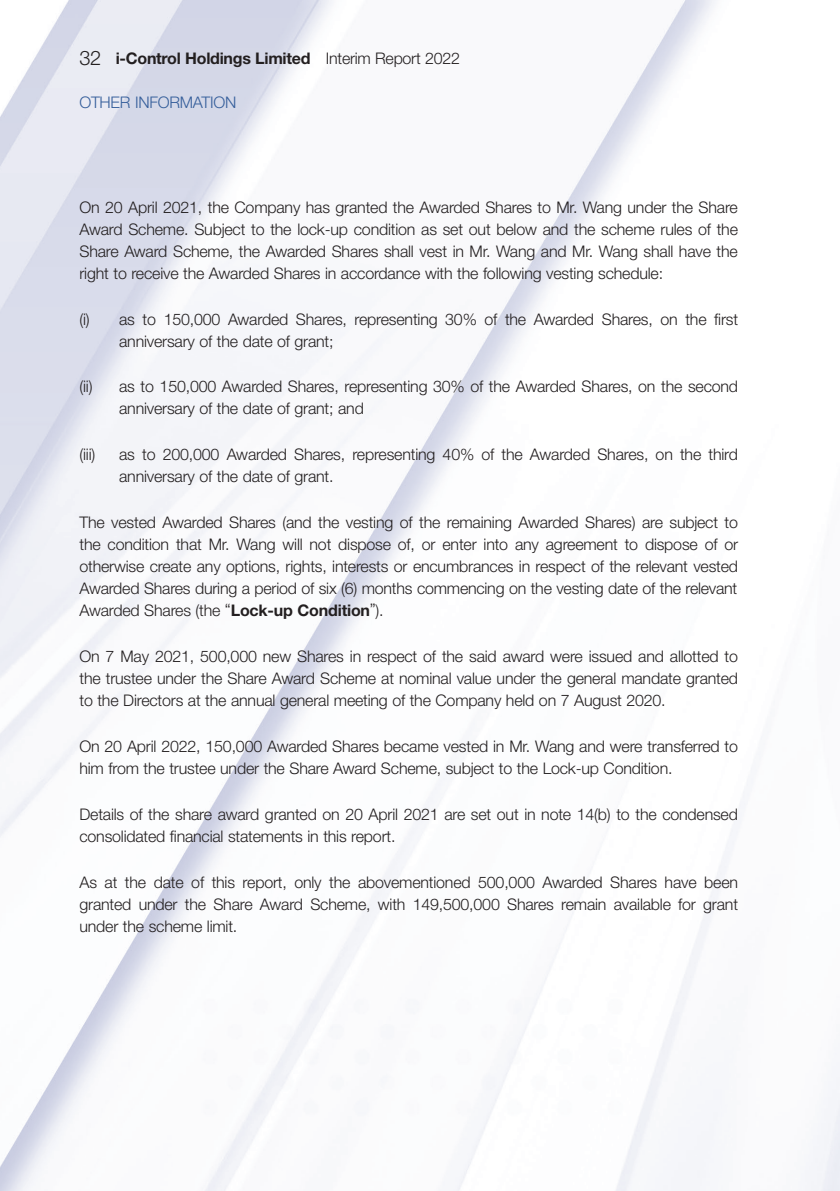
<style>
.page{position:relative;width:840px;height:1191px;background:#fff}
.page>*{position:absolute;margin:0;border:0;box-sizing:border-box;transform-origin:0 0}
.t1{font:300 16px/22px "Helvetica Neue LT Std";letter-spacing:-.01em;color:#231f20}
.t2{font:700 16px "Helvetica Neue LT Std";letter-spacing:-.015em;color:#231f20}
.t3{font:300 16px "Helvetica Neue LT Std";letter-spacing:-.02em;color:#365f9b}
.s1{font-weight:300;font-size:20px}
.s2{font-weight:300}
.s3{font-weight:700}
</style>
<div class="page">
<img style="left:0;top:0;width:839px;height:1191px">
<p class="t2" style="left:79px;top:48px;width:381px"><span class="s1">32</span> i-Control Holdings Limited <span class="s2">Interim Report 2022</span></p>
<p class="t3" style="left:79px;top:92px;width:158px">OTHER INFORMATION</p>
<p class="t1" style="left:79px;top:196px;width:659px;text-align:justify">On 20 April 2021, the Company has granted the Awarded Shares to Mr. Wang under the Share Award Scheme. Subject to the lock-up condition as set out below and the scheme rules of the Share Award Scheme, the Awarded Shares shall vest in Mr. Wang and Mr. Wang shall have the right to receive the Awarded Shares in accordance with the following vesting schedule:</p>
<p class="t1" style="left:119px;top:307px;width:620px;text-indent:-40px">(i) as to 150,000 Awarded Shares, representing 30% of the Awarded Shares, on the first anniversary of the date of grant;</p>
<p class="t1" style="left:79px;top:375px;width:15px">(ii)</p>
<p class="t1" style="left:119px;top:375px;width:620px">as to 150,000 Awarded Shares, representing 30% of the Awarded Shares, on the second anniversary of the date of grant; and</p>
<p class="t1" style="left:79px;top:443px;width:17px">(iii)</p>
<p class="t1" style="left:119px;top:443px;width:620px">as to 200,000 Awarded Shares, representing 40% of the Awarded Shares, on the third anniversary of the date of grant.</p>
<p class="t1" style="left:79px;top:511px;width:659px;text-align:justify">The vested Awarded Shares (and the vesting of the remaining Awarded Shares) are subject to the condition that Mr. Wang will not dispose of, or enter into any agreement to dispose of or otherwise create any options, rights, interests or encumbrances in respect of the relevant vested Awarded Shares during a period of six (6) months commencing on the vesting date of the relevant Awarded Shares (the “<span class="s3">Lock-up Condition</span>”).</p>
<p class="t1" style="left:79px;top:645px;width:659px;text-align:justify">On 7 May 2021, 500,000 new Shares in respect of the said award were issued and allotted to the trustee under the Share Award Scheme at nominal value under the general mandate granted to the Directors at the annual general meeting of the Company held on 7 August 2020.</p>
<p class="t1" style="left:79px;top:735px;width:659px">On 20 April 2022, 150,000 Awarded Shares became vested in Mr. Wang and were transferred to him from the trustee under the Share Award Scheme, subject to the Lock-up Condition.</p>
<p class="t1" style="left:79px;top:802px;width:659px">Details of the share award granted on 20 April 2021 are set out in note 14(b) to the condensed consolidated financial statements in this report.</p>
<p class="t1" style="left:79px;top:870px;width:659px;text-align:justify">As at the date of this report, only the abovementioned 500,000 Awarded Shares have been granted under the Share Award Scheme, with 149,500,000 Shares remain available for grant under the scheme limit.</p>
</div>
